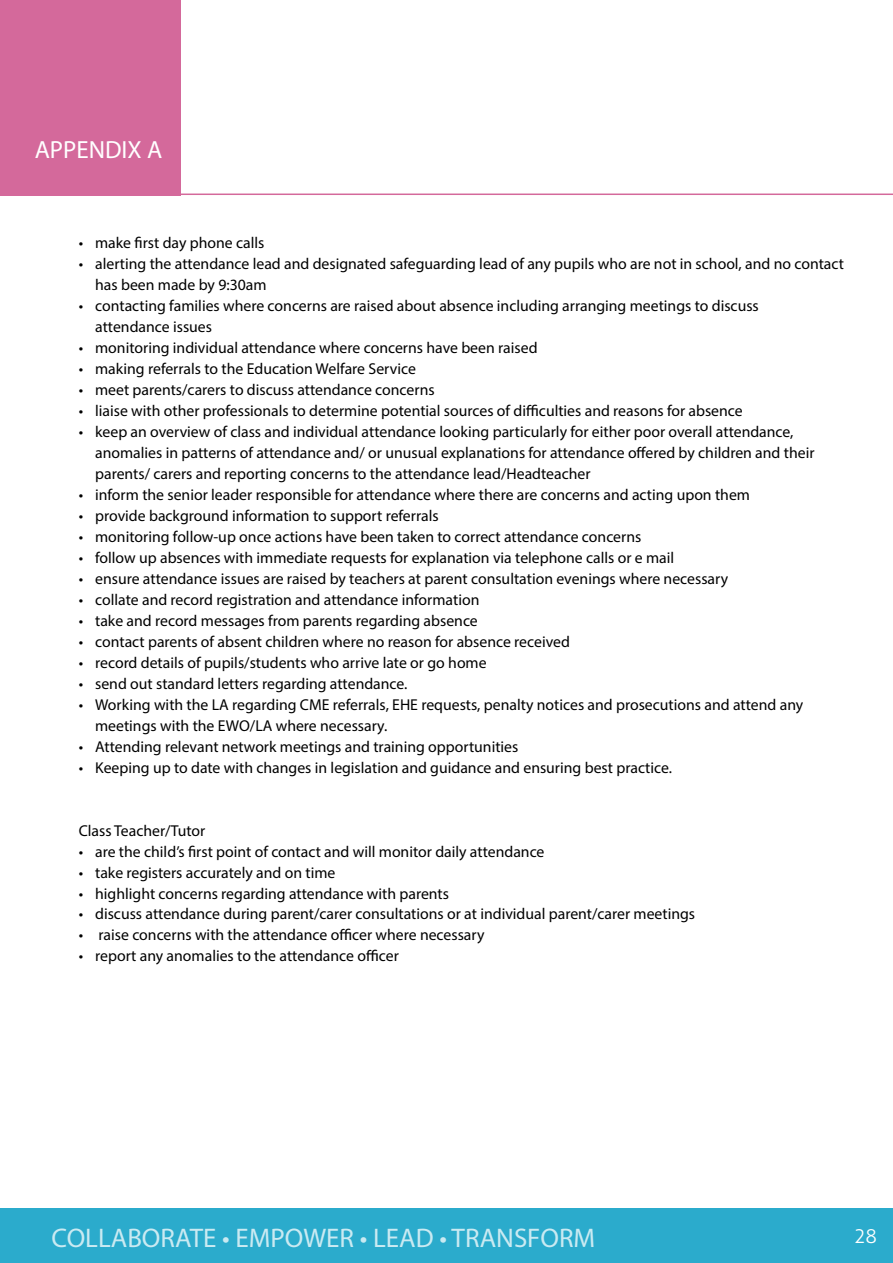
<style>
.page{position:relative;width:893px;height:1263px;background:#fff}
.page>*{position:absolute;margin:0;border:0;box-sizing:border-box;transform-origin:0 0}
.t1{font:27px "Myriad Pro";color:#caeaf2}
.t2{font:24.9px "Myriad Pro";color:#fff}
.t3{font:300 19.5px "Aller";color:#fff}
.t4{font:15.75px/21px "Myriad Pro";color:#000}
</style>
<div class="page">
<div style="left:0;top:1208px;width:893px;height:55px;background:#2babcc"></div>
<hr style="left:181px;top:194px;width:712px;height:1px;background:#d4699b">
<div style="left:0;top:0;width:180px;height:196px;background:#d4699b"></div>
<h2 class="t2" style="left:35px;top:134px;width:129px">APPENDIX A</h2>
<p class="t4" style="left:79px;top:232px;width:187px">• make first day phone calls</p>
<p class="t4" style="left:95px;top:252px;width:750px;text-indent:-17px">• alerting the attendance lead and designated safeguarding lead of any pupils who are not in school, and no contact has been made by 9:30am</p>
<p class="t4" style="left:95px;top:294px;width:665px;text-indent:-17px">• contacting families where concerns are raised about absence including arranging meetings to discuss attendance issues</p>
<p class="t4" style="left:79px;top:336px;width:460px">• monitoring individual attendance where concerns have been raised</p>
<p class="t4" style="left:79px;top:357px;width:339px">• making referrals to the Education Welfare Service</p>
<p class="t4" style="left:79px;top:378px;width:357px">• meet parents/carers to discuss attendance concerns</p>
<p class="t4" style="left:79px;top:399px;width:666px">• liaise with other professionals to determine potential sources of difficulties and reasons for absence</p>
<p class="t4" style="left:95px;top:420px;width:721px;text-indent:-17px">• keep an overview of class and individual attendance looking particularly for either poor overall attendance, anomalies in patterns of attendance and/ or unusual explanations for attendance offered by children and their parents/ carers and reporting concerns to the attendance lead/Headteacher</p>
<p class="t4" style="left:79px;top:483px;width:673px">• inform the senior leader responsible for attendance where there are concerns and acting upon them</p>
<p class="t4" style="left:79px;top:504px;width:361px">• provide background information to support referrals</p>
<p class="t4" style="left:79px;top:525px;width:564px">• monitoring follow-up once actions have been taken to correct attendance concerns</p>
<p class="t4" style="left:79px;top:546px;width:597px">• follow up absences with immediate requests for explanation via telephone calls or e mail</p>
<p class="t4" style="left:79px;top:567px;width:651px">• ensure attendance issues are raised by teachers at parent consultation evenings where necessary</p>
<p class="t4" style="left:79px;top:588px;width:402px">• collate and record registration and attendance information</p>
<p class="t4" style="left:79px;top:609px;width:401px">• take and record messages from parents regarding absence</p>
<p class="t4" style="left:79px;top:630px;width:493px">• contact parents of absent children where no reason for absence received</p>
<p class="t4" style="left:79px;top:651px;width:409px">• record details of pupils/students who arrive late or go home</p>
<p class="t4" style="left:79px;top:672px;width:330px">• send out standard letters regarding attendance.</p>
<p class="t4" style="left:95px;top:693px;width:710px;text-indent:-17px">• Working with the LA regarding CME referrals, EHE requests, penalty notices and prosecutions and attend any meetings with the EWO/LA where necessary.</p>
<p class="t4" style="left:79px;top:735px;width:441px">• Attending relevant network meetings and training opportunities</p>
<p class="t4" style="left:79px;top:756px;width:595px">• Keeping up to date with changes in legislation and guidance and ensuring best practice.</p>
<p class="t4" style="left:79px;top:819px;width:128px">Class Teacher/Tutor</p>
<p class="t4" style="left:79px;top:840px;width:467px">• are the child’s first point of contact and will monitor daily attendance</p>
<p class="t4" style="left:79px;top:861px;width:258px">• take registers accurately and on time</p>
<p class="t4" style="left:79px;top:882px;width:372px">• highlight concerns regarding attendance with parents</p>
<p class="t4" style="left:79px;top:903px;width:618px">• discuss attendance during parent/carer consultations or at individual parent/carer meetings</p>
<p class="t4" style="left:79px;top:924px;width:407px">• raise concerns with the attendance officer where necessary</p>
<p class="t4" style="left:79px;top:945px;width:322px">• report any anomalies to the attendance officer</p>
<h1 class="t1" style="left:52px;top:1221px;width:545px">COLLABORATE • EMPOWER • LEAD • TRANSFORM</h1>
<p class="t3" style="left:854px;top:1223px;width:24px">28</p>
</div>
